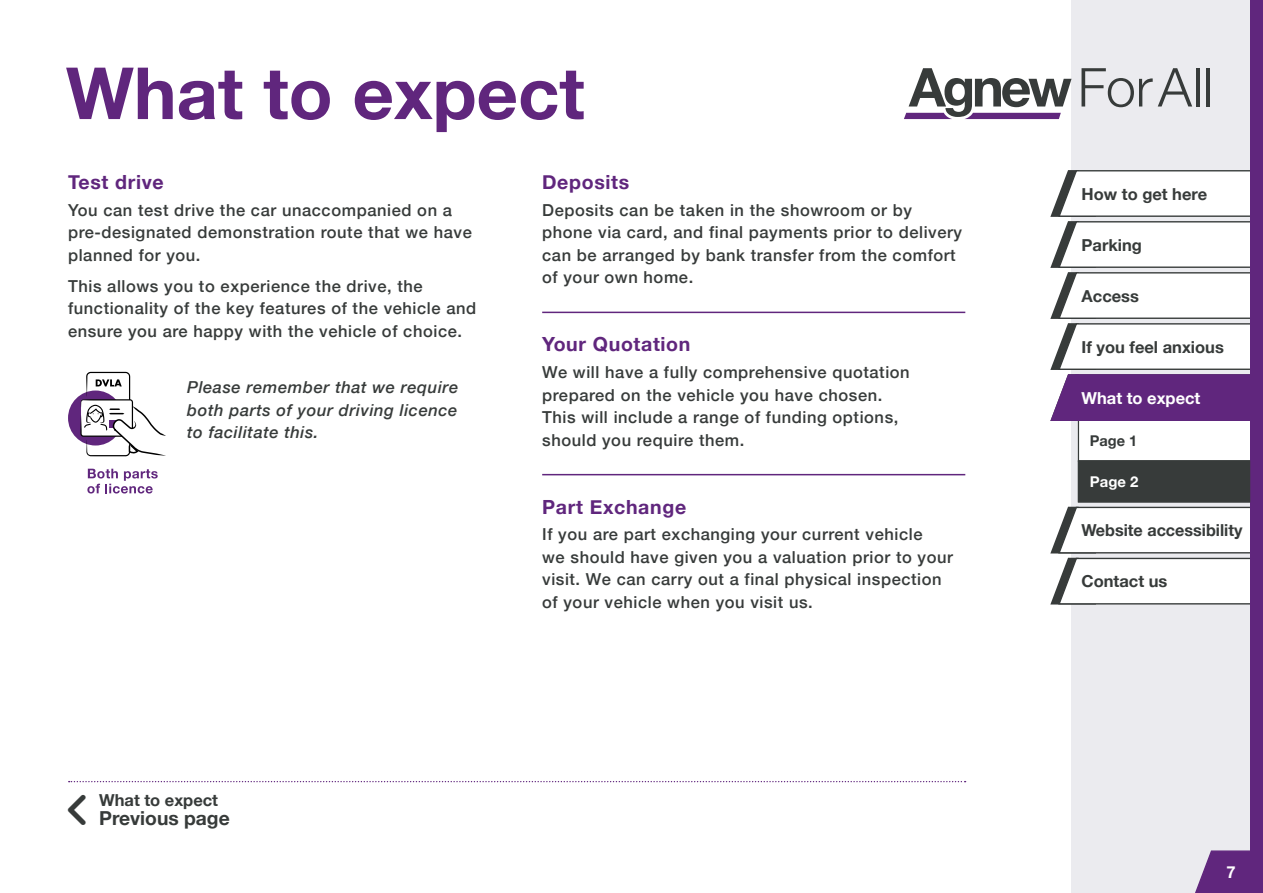
<style>
.page{position:relative;width:1263px;height:893px;background:#fff}
.page>*{position:absolute;margin:0;border:0;box-sizing:border-box;transform-origin:0 0}
.t1{font:700 72px "Helvetica Neue";color:#60267d}
.t2{font:700 19.5px "Helvetica Neue";letter-spacing:.035em;color:#60267d}
.t3{font:700 19.2px "Helvetica Neue";color:#373b3a}
.t4{font:500 16.5px/22.5px "Helvetica Neue";letter-spacing:.035em;color:#373b3a}
.t5{font:700 16.5px "Helvetica Neue";color:#373b3a}
.t6{font:italic 500 16.5px/22.5px "Helvetica Neue";letter-spacing:.035em;color:#373b3a;text-align:justify}
.t7{font:700 16.5px "Helvetica Neue";color:#fff}
.t8{font:700 14.85px "Helvetica Neue";color:#373b3a}
.t9{font:700 14.85px "Helvetica Neue";color:#fff}
</style>
<div class="page">
<div style="left:1071px;top:0;width:192px;height:893px;background:#ebebef"></div>
<svg style="left:904px;top:68px;width:167px;height:51px"></svg>
<svg style="left:1081px;top:68px;width:111px;height:39px"></svg>
<hr style="left:1196px;top:68px;width:3px;height:39px;background:#373b3a">
<hr style="left:1207px;top:68px;width:3px;height:39px;background:#373b3a">
<svg style="left:1195px;top:850px;width:55px;height:43px;background:#75448e"></svg>
<hr style="left:542px;top:312px;width:423px;height:1px;background:#60267d">
<hr style="left:542px;top:474px;width:423px;height:1px;background:#60267d">
<div style="left:68px;top:390px;width:55px;height:55px;background:#60267d;border-radius:50%"></div>
<svg style="left:87px;top:469px;width:71px;height:24px"></svg>
<svg style="left:80px;top:372px;width:86px;height:84px"></svg>
<div style="left:1078px;top:420px;width:177px;height:42px;background:#fff;border:1px solid #373b3a"></div>
<svg style="left:1050px;top:506px;width:200px;height:99px;background:#ebebeb"></svg>
<div style="left:1250px;top:0;width:13px;height:893px;background:#60267d"></div>
<svg style="left:69px;top:781px;width:897px;height:1px"></svg>
<svg style="left:1050px;top:170px;width:200px;height:252px;background:#d2c8d8"></svg>
<div style="left:1078px;top:460px;width:172px;height:42px;background:#373b3a;border:1px solid #373b3a"></div>
<h1 class="t1" style="left:66px;top:37px;width:520px">What to expect</h1>
<p class="t2" style="left:68px;top:167px;width:97px">Test drive</p>
<p class="t4" style="left:68px;top:197px;width:405px">You can test drive the car unaccompanied on a pre‑designated demonstration route that we have planned for you.</p>
<p class="t4" style="left:68px;top:273px;width:410px">This allows you to experience the drive, the functionality of the key features of the vehicle and ensure you are happy with the vehicle of choice.</p>
<p class="t6" style="left:187px;top:375px;width:273px">Please remember that we require both parts of your driving licence to facilitate this.</p>
<p class="t2" style="left:542px;top:167px;width:89px">Deposits</p>
<p class="t4" style="left:542px;top:197px;width:421px">Deposits can be taken in the showroom or by phone via card, and final payments prior to delivery can be arranged by bank transfer from the comfort of your own home.</p>
<p class="t2" style="left:542px;top:329px;width:150px">Your Quotation</p>
<p class="t4" style="left:542px;top:360px;width:369px">We will have a fully comprehensive quotation prepared on the vehicle you have chosen.<br>This will include a range of funding options, should you require them.</p>
<p class="t2" style="left:542px;top:491px;width:145px">Part Exchange</p>
<p class="t4" style="left:542px;top:522px;width:412px">If you are part exchanging your current vehicle<br>we should have given you a valuation prior to your visit. We can carry out a final physical inspection of your vehicle when you visit us.</p>
<p class="t5" style="left:99px;top:787px;width:120px">What to expect</p>
<p class="t3" style="left:99px;top:803px;width:132px">Previous page</p>
<p class="t5" style="left:1081px;top:181px;width:127px">How to get here</p>
<p class="t5" style="left:1081px;top:232px;width:62px">Parking</p>
<p class="t5" style="left:1081px;top:283px;width:59px">Access</p>
<p class="t5" style="left:1081px;top:334px;width:144px">If you feel anxious</p>
<p class="t7" style="left:1081px;top:385px;width:120px">What to expect</p>
<p class="t8" style="left:1090px;top:429px;width:49px">Page 1</p>
<p class="t9" style="left:1090px;top:470px;width:50px">Page 2</p>
<p class="t5" style="left:1081px;top:517px;width:162px">Website accessibility</p>
<p class="t5" style="left:1081px;top:568px;width:87px">Contact us</p>
<p class="t7" style="left:1226px;top:859px;width:11px">7</p>
</div>
